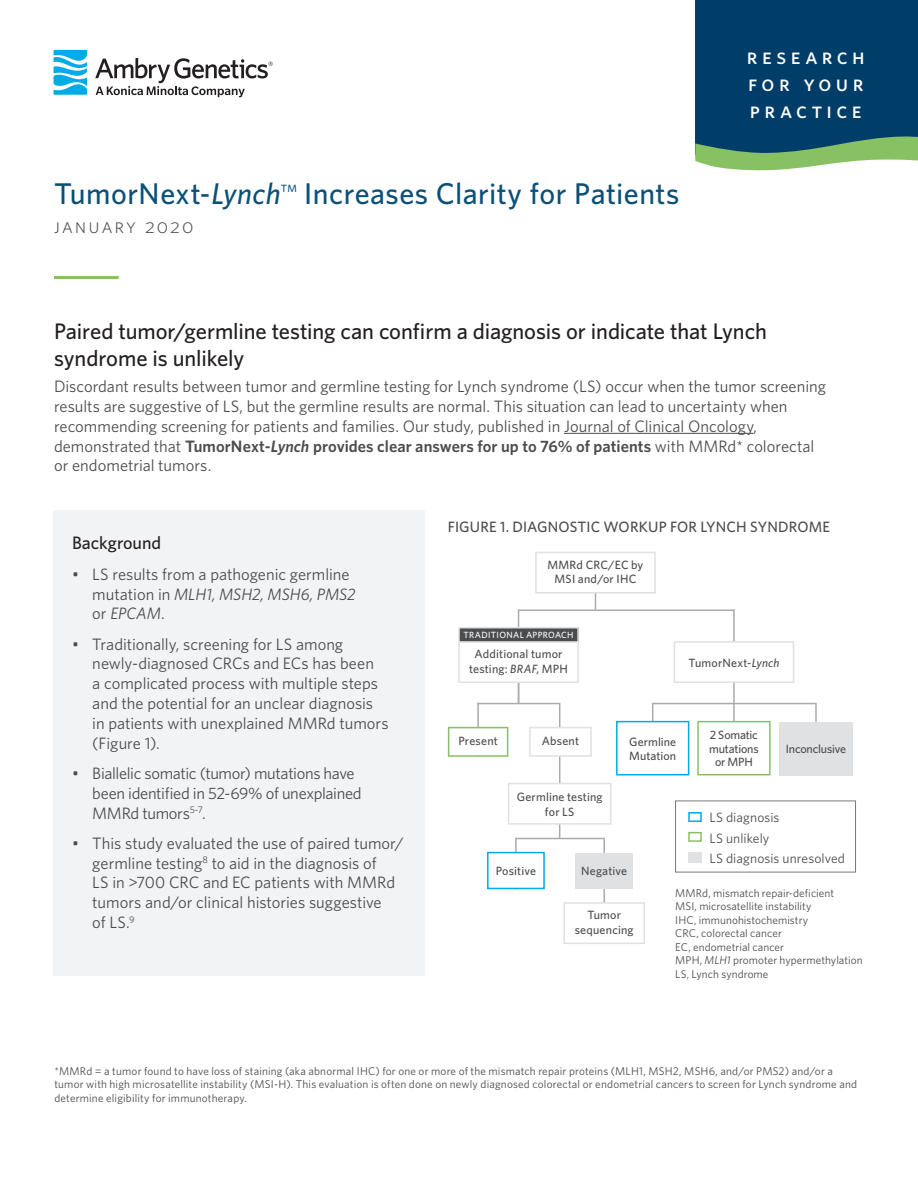
<style>
.page{position:relative;width:918px;height:1188px;background:#fff}
.page>*{position:absolute;margin:0;border:0;box-sizing:border-box;transform-origin:0 0}
.t1{font:500 30px "Whitney";letter-spacing:.015em;color:#0a5079}
.t2{font:500 22.5px/27px "Whitney";letter-spacing:-.005em;color:#231f20}
.Titles{font:22.5px/27px "Whitney Medium SC";letter-spacing:.195em;color:#fff;text-align:justify}
.t3{font:21px "Whitney Light SC";letter-spacing:.1em;color:#4b4c4d}
.t4{font:500 18px "Whitney";color:#231f20}
.t5{font:16.5px/19.8px "Whitney";color:#4b4c4d}
.t6{font:16.5px/19.8px "Whitney";letter-spacing:-.02em;color:#4b4c4d}
.Titles-2{font:500 15px "Whitney";letter-spacing:.01em;color:#4b4c4d}
.t7{font:13.5px "Whitney";letter-spacing:.005em;color:#4b4c4d}
.t8{font:500 12px/14.4px "Whitney";letter-spacing:.01em;color:#4b4c4d;text-align:center}
.t9{font:500 12px/13.5px "Whitney";letter-spacing:-.015em;color:#4b4c4d;text-align:center}
.t10{font:11.25px/13.5px "Whitney";letter-spacing:.01em;color:#4b4c4d}
.t11{font:500 10.5px "Whitney";color:#0a5079}
.t12{font:500 9px "Whitney";letter-spacing:.035em;color:#fff}
.s1{font-style:italic}
.s2{font-weight:600}
.s3{font-weight:600;font-style:italic}
</style>
<div class="page">
<div style="left:695px;top:0;width:223px;height:155px;background:#003e69"></div>
<hr style="left:54px;top:276px;width:65px;height:3px;background:#88c163">
<svg style="left:53px;top:50px;width:34px;height:45px"></svg>
<svg style="left:95px;top:58px;width:178px;height:39px"></svg>
<hr style="left:564px;top:433px;width:190px;height:1px;background:#4b4c4d">
<div style="left:53px;top:510px;width:371px;height:465px;background:#f2f3f4"></div>
<hr style="left:559px;top:703px;width:1px;height:136px;background:#aaabaf">
<hr style="left:477px;top:703px;width:2px;height:54px;background:#aaabaf">
<hr style="left:477px;top:703px;width:82px;height:1px;background:#aaabaf">
<hr style="left:518px;top:610px;width:1px;height:93px;background:#aaabaf">
<hr style="left:515px;top:838px;width:2px;height:51px;background:#aaabaf">
<hr style="left:733px;top:610px;width:2px;height:113px;background:#aaabaf">
<hr style="left:815px;top:703px;width:2px;height:44px;background:#aaabaf">
<hr style="left:603px;top:839px;width:2px;height:69px;background:#aaabaf">
<hr style="left:595px;top:577px;width:1px;height:33px;background:#aaabaf">
<div style="left:535px;top:552px;width:121px;height:42px;background:#fff;border:2px solid #e0e1e3"></div>
<div style="left:458px;top:641px;width:121px;height:42px;background:#fff;border:2px solid #e0e1e3"></div>
<div style="left:674px;top:641px;width:120px;height:42px;background:#fff;border:2px solid #e0e1e3"></div>
<div style="left:459px;top:628px;width:119px;height:14px;background:#4b4c4d"></div>
<div style="left:458px;top:627px;width:121px;height:16px;border:2px solid #e0e1e3"></div>
<div style="left:508px;top:783px;width:104px;height:42px;background:#fff;border:2px solid #e0e1e3"></div>
<div style="left:563px;top:902px;width:82px;height:42px;background:#fff;border:2px solid #e0e1e3"></div>
<div style="left:448px;top:727px;width:60px;height:30px;background:#fff;border:2px solid #88c163"></div>
<div style="left:529px;top:727px;width:63px;height:30px;background:#fff;border:2px solid #e0e1e3"></div>
<div style="left:575px;top:853px;width:58px;height:35px;background:#e0e1e3"></div>
<div style="left:779px;top:722px;width:74px;height:53px;background:#e0e1e3"></div>
<div style="left:487px;top:852px;width:58px;height:37px;background:#fff;border:2px solid #00abe7"></div>
<div style="left:697px;top:721px;width:74px;height:54px;background:#fff;border:2px solid #88c163"></div>
<hr style="left:652px;top:704px;width:1px;height:50px;background:#aaabaf">
<div style="left:616px;top:721px;width:73px;height:54px;background:#fff;border:2px solid #00abe7"></div>
<hr style="left:519px;top:610px;width:216px;height:1px;background:#aaabaf">
<hr style="left:652px;top:703px;width:82px;height:1px;background:#aaabaf">
<hr style="left:732px;top:703px;width:84px;height:1px;background:#aaabaf">
<hr style="left:515px;top:838px;width:90px;height:1px;background:#aaabaf">
<div style="left:688px;top:812px;width:14px;height:10px;background:#fff;border:2px solid #00abe7"></div>
<div style="left:688px;top:832px;width:14px;height:10px;background:#fff;border:2px solid #88c163"></div>
<div style="left:688px;top:852px;width:14px;height:10px;background:#e0e1e3"></div>
<svg style="left:695px;top:136px;width:223px;height:35px"></svg>
<p class="t1" style="left:54px;top:174px;width:228px">TumorNext-<span class="s1">Lynch</span></p>
<p class="t11" style="left:281px;top:182px;width:18px">TM</p>
<p class="t1" style="left:304px;top:174px;width:377px">Increases Clarity for Patients</p>
<p class="t3" style="left:54px;top:213px;width:141px">january 2020</p>
<p class="Titles" style="left:747px;top:42px;width:119px">research for your practice</p>
<p class="t2" style="left:54px;top:317px;width:715px">Paired tumor/germline testing can confirm a diagnosis or indicate that Lynch syndrome is unlikely</p>
<p class="t5" style="left:54px;top:376px;width:774px">Discordant results between tumor and germline testing for Lynch syndrome (LS) occur when the tumor screening results are suggestive of LS, but the germline results are normal. This situation can lead to uncertainty when recommending screening for patients and families. Our study, published in Journal of Clinical Oncology, demonstrated that <span class="s2">TumorNext-</span><span class="s3">Lynch</span> <span class="s2">provides clear answers for up to 76% of patients</span> with MMRd* colorectal or endometrial tumors.</p>
<p class="t4" style="left:72px;top:531px;width:91px">Background</p>
<p class="t5" style="left:92px;top:564px;width:265px;text-indent:-20px">• LS results from a pathogenic germline mutation in <span class="s1">MLH1, MSH2, MSH6, PMS2 </span>or <span class="s1">EPCAM</span>.</p>
<p class="t5" style="left:92px;top:634px;width:298px;text-indent:-20px">• Traditionally, screening for LS among newly-diagnosed CRCs and ECs has been<br>a complicated process with multiple steps and the potential for an unclear diagnosis in patients with unexplained MMRd tumors (Figure 1).</p>
<p class="t6" style="left:92px;top:763px;width:271px;text-indent:-20px">• Biallelic somatic (tumor) mutations have been identified in 52-69% of unexplained<br>MMRd tumors<sup>5-7</sup>.</p>
<p class="t5" style="left:92px;top:833px;width:313px;text-indent:-20px">• This study evaluated the use of paired tumor/ germline testing<sup>8</sup> to aid in the diagnosis of<br>LS in &gt;700 CRC and EC patients with MMRd tumors and/or clinical histories suggestive<br>of LS.<sup>9</sup></p>
<p class="Titles-2" style="left:448px;top:517px;width:384px">FIGURE 1. DIAGNOSTIC WORKUP FOR LYNCH SYNDROME</p>
<p class="t8" style="left:548px;top:557px;width:97px">MMRd CRC/EC by<br>MSI and/or IHC</p>
<p class="t12" style="left:463px;top:629px;width:112px">TRADITIONAL APPROACH</p>
<p class="t8" style="left:469px;top:647px;width:100px">Additional tumor testing: <span class="s1">BRAF</span>, MPH</p>
<p class="t8" style="left:689px;top:656px;width:92px">TumorNext-<span class="s1">Lynch</span></p>
<p class="t8" style="left:458px;top:734px;width:41px">Present</p>
<p class="t8" style="left:542px;top:734px;width:39px">Absent</p>
<p class="t8" style="left:629px;top:734px;width:49px;text-align:left">Germline<br>Mutation</p>
<p class="t9" style="left:709px;top:728px;width:51px">2 Somatic mutations or MPH</p>
<p class="t9" style="left:786px;top:742px;width:62px">Inconclusive</p>
<p class="t8" style="left:517px;top:790px;width:87px">Germline testing for LS</p>
<p class="t8" style="left:496px;top:864px;width:42px">Positive</p>
<p class="t8" style="left:581px;top:864px;width:47px">Negative</p>
<p class="t8" style="left:575px;top:908px;width:60px">Tumor sequencing</p>
<p class="t7" style="left:709px;top:808px;width:72px">LS diagnosis</p>
<p class="t7" style="left:709px;top:829px;width:61px">LS unlikely</p>
<p class="t7" style="left:709px;top:849px;width:137px">LS diagnosis unresolved</p>
<p class="t10" style="left:675px;top:886px;width:189px">MMRd, mismatch repair-deficient<br>MSI, microsatellite instability<br>IHC, immunohistochemistry<br>CRC, colorectal cancer<br>EC, endometrial cancer<br>MPH, <span class="s1">MLH1</span> promoter hypermethylation<br>LS, Lynch syndrome</p>
<p class="t10" style="left:54px;top:1064px;width:804px">*MMRd = a tumor found to have loss of staining (aka abnormal IHC) for one or more of the mismatch repair proteins (MLH1, MSH2, MSH6, and/or PMS2) and/or a tumor with high microsatellite instability (MSI-H). This evaluation is often done on newly diagnosed colorectal or endometrial cancers to screen for Lynch syndrome and determine eligibility for immunotherapy.</p>
</div>
